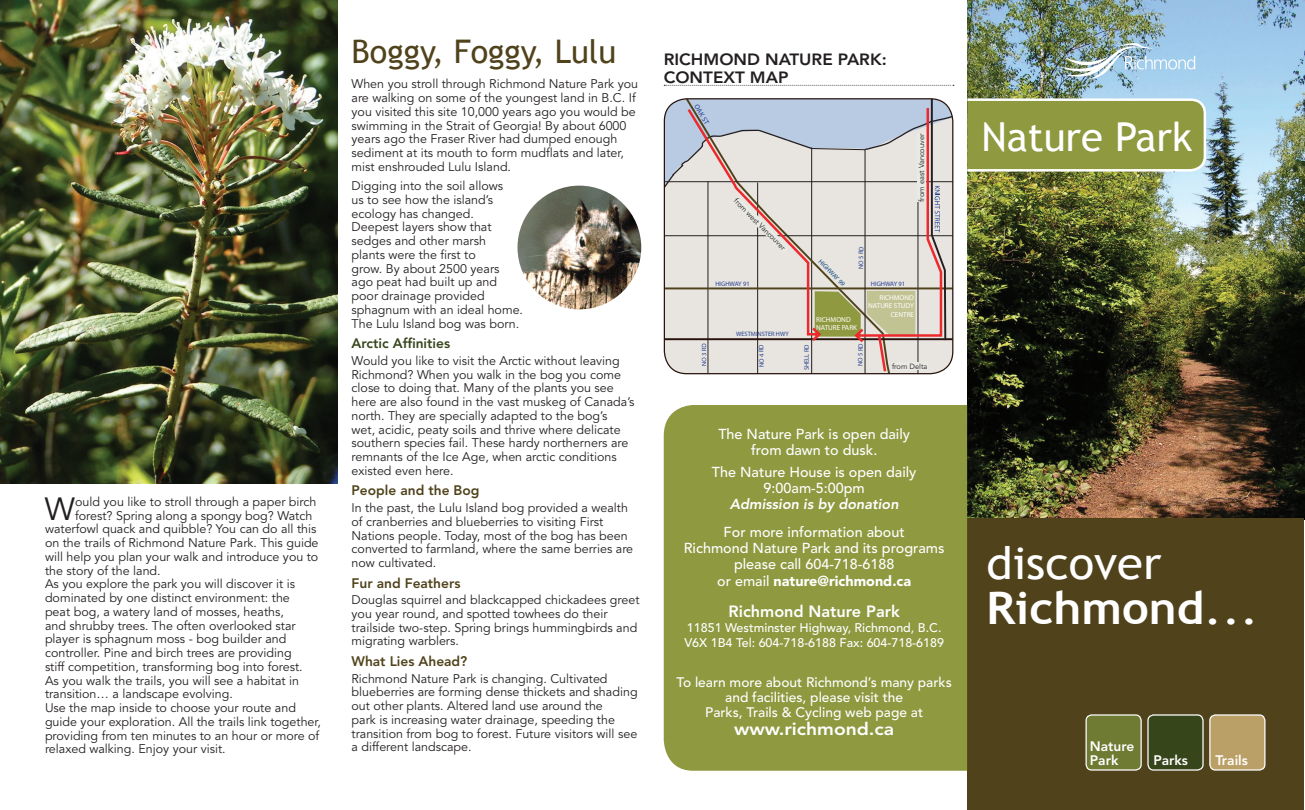
<style>
.page{position:relative;width:1305px;height:810px;background:#fff}
.page>*{position:absolute;margin:0;border:0;box-sizing:border-box;transform-origin:0 0}
.t1{font:45px/45px "Trebuchet MS";color:#fff;scale:1.05 1}
.t2{font:40px "Trebuchet MS";color:#fff}
.t3{font:32.5px "Trebuchet MS";color:#50431b}
.t4{font:31.88px "Avenir";color:#231f20}
.t5{font:800 17.5px "Avenir";color:#fff;scale:1.1 1}
.t6{font:800 16.25px/17.5px "Avenir";color:#231f20;scale:1.05 1}
.t7{font:800 16.25px "Avenir";color:#fff}
.t8{font:500 14.38px/16.2px "Avenir";color:#fff;text-align:center}
.t9{font:italic 800 14.38px "Avenir";color:#fff}
.t10{font:500 13.75px/15px "Avenir";color:#fff;text-align:center}
.t11{font:800 13.75px "Avenir";color:#50431b}
.t12{font:800 13.75px/13.8px "Avenir";color:#fff}
.t13{font:800 13.75px "Avenir";color:#37451b}
.t14{font:12.5px/13.8px "Avenir";color:#231f20}
.t15{font:500 12.5px/15px "Avenir";color:#fff}
.t16{font:7.5px "Avenir";color:#231f20}
.t17{font:7.12px/8.6px "Myriad";color:#fff}
.t18{font:7.12px "Myriad";color:#253f8e}
.t19{font:6.5px "Myriad";color:#253f8e}
.t20{font:6.5px "Myriad";color:#0d477d}
.t21{font:6.38px "Myriad";color:#253f8e}
.s1{font-weight:900}
.s2{font-weight:700}
</style>
<div class="page">
<img style="left:0;top:0;width:338px;height:484px">
<img style="left:968px;top:0;width:337px;height:520px">
<svg style="left:967px;top:97px;width:240px;height:76px;background:#95a050"></svg>
<div style="left:968px;top:518px;width:336px;height:292px;background:#50431b"></div>
<div style="left:1086px;top:715px;width:55px;height:55px;background:#6f7a33;border-radius:6px"></div>
<div style="left:1086px;top:714px;width:56px;height:57px;border:1px solid #fff;border-radius:6px"></div>
<div style="left:1210px;top:715px;width:55px;height:55px;background:#baa066;border-radius:6px"></div>
<div style="left:1209px;top:714px;width:57px;height:57px;border:1px solid #fff;border-radius:6px"></div>
<div style="left:1148px;top:715px;width:55px;height:55px;background:#37451b;border-radius:6px"></div>
<div style="left:1147px;top:714px;width:57px;height:57px;border:1px solid #fff;border-radius:6px"></div>
<img style="left:518px;top:186px;width:123px;height:123px;border-radius:62px">
<img style="left:1060px;top:43px;width:135px;height:36px">
<div style="left:664px;top:405px;width:303px;height:366px;background:#8e9940"></div>
<svg style="left:664px;top:85px;width:290px;height:1px"></svg>
<svg style="left:664px;top:99px;width:289px;height:275px;background:#d2cecb"></svg>
<div style="left:892px;top:362px;width:35px;height:7px;background:#eaeae5"></div>
<h3 class="t4" style="left:45px;top:490px;width:32px">W</h3>
<p class="t14" style="left:75px;top:495px;width:243px">ould you like to stroll through a paper birch</p>
<p class="t14" style="left:75px;top:509px;width:239px">forest? Spring along a spongy bog? Watch</p>
<p class="t14" style="left:45px;top:522px;width:273px">waterfowl quack and quibble? You can do all this</p>
<p class="t14" style="left:45px;top:536px;width:275px">on the trails of Richmond Nature Park. This guide</p>
<p class="t14" style="left:45px;top:550px;width:275px">will help you plan your walk and introduce you to</p>
<p class="t14" style="left:45px;top:564px;width:117px">the story of the land.</p>
<p class="t14" style="left:45px;top:577px;width:252px">As you explore the park you will discover it is</p>
<p class="t14" style="left:45px;top:591px;width:246px">dominated by one distinct environment: the</p>
<p class="t14" style="left:45px;top:605px;width:240px">peat bog, a watery land of mosses, heaths,</p>
<p class="t14" style="left:45px;top:619px;width:252px">and shrubby trees. The often overlooked star</p>
<p class="t14" style="left:45px;top:632px;width:243px">player is sphagnum moss - bog builder and</p>
<p class="t14" style="left:45px;top:646px;width:248px">controller. Pine and birch trees are providing</p>
<p class="t14" style="left:45px;top:660px;width:259px">stiff competition, transforming bog into forest.</p>
<p class="t14" style="left:45px;top:674px;width:256px">As you walk the trails, you will see a habitat in</p>
<p class="t14" style="left:45px;top:687px;width:189px">transition… a landscape evolving.</p>
<p class="t14" style="left:45px;top:701px;width:252px">Use the map inside to choose your route and</p>
<p class="t14" style="left:45px;top:715px;width:278px">guide your exploration. All the trails link together,</p>
<p class="t14" style="left:45px;top:729px;width:276px">providing from ten minutes to an hour or more of</p>
<p class="t14" style="left:45px;top:742px;width:182px">relaxed walking. Enjoy your visit.</p>
<h3 class="t3" style="left:352px;top:33px;width:266px">Boggy, Foggy, Lulu</h3>
<p class="t14" style="left:352px;top:77px;width:288px">When you stroll through Richmond Nature Park you are walking on some of the youngest land in B.C. If you visited this site 10,000 years ago you would be swimming in the Strait of Georgia! By about 6000 years ago the Fraser River had dumped enough sediment at its mouth to form mudflats and later, mist enshrouded Lulu Island.</p>
<p class="t14" style="left:352px;top:179px;width:173px">Digging into the soil allows<br>us to see how the island’s ecology has changed.<br>Deepest layers show that sedges and other marsh<br>plants were the first to<br>grow. By about 2500 years ago peat had built up and poor drainage provided sphagnum with an ideal home.<br>The Lulu Island bog was born.</p>
<p class="t13" style="left:352px;top:335px;width:100px">Arctic Affinities</p>
<p class="t14" style="left:352px;top:354px;width:284px">Would you like to visit the Arctic without leaving Richmond? When you walk in the bog you come close to doing that. Many of the plants you see here are also found in the vast muskeg of Canada’s north. They are specially adapted to the bog’s<br>wet, acidic, peaty soils and thrive where delicate southern species fail. These hardy northerners are remnants of the Ice Age, when arctic conditions existed even here.</p>
<p class="t11" style="left:352px;top:483px;width:130px">People and the Bog</p>
<p class="t14" style="left:352px;top:501px;width:283px">In the past, the Lulu Island bog provided a wealth of cranberries and blueberries to visiting First Nations people. Today, most of the bog has been converted to farmland, where the same berries are now cultivated.</p>
<p class="t11" style="left:352px;top:575px;width:110px">Fur and Feathers</p>
<p class="t14" style="left:352px;top:593px;width:290px">Douglas squirrel and blackcapped chickadees greet you year round, and spotted towhees do their trailside two-step. Spring brings hummingbirds and migrating warblers.</p>
<p class="t11" style="left:352px;top:653px;width:117px">What Lies Ahead?</p>
<p class="t14" style="left:352px;top:672px;width:288px">Richmond Nature Park is changing. Cultivated blueberries are forming dense thickets and shading out other plants. Altered land use around the<br>park is increasing water drainage, speeding the transition from bog to forest. Future visitors will see a different landscape.</p>
<h3 class="t6" style="left:664px;top:51px;width:214px">Richmon d Nature Park:<br>Context Map</h3>
<p class="t18" style="left:699px;top:103px;width:23px;rotate:59deg">OAK ST</p>
<p class="t16" style="left:738px;top:197px;width:71px;rotate:45deg">from west Vancouver</p>
<p class="t19" style="left:858px;top:269px;width:24px;rotate:-89deg">NO 5 RD</p>
<p class="t20" style="left:822px;top:258px;width:36px;rotate:45deg">HIGHWAY 99</p>
<p class="t19" style="left:715px;top:281px;width:36px">HIGHWAY 91</p>
<p class="t19" style="left:871px;top:281px;width:36px">HIGHWAY 91</p>
<p class="t16" style="left:917px;top:202px;width:70px;rotate:-90deg">from east Vancouver</p>
<p class="t21" style="left:736px;top:331px;width:54px">WESTMINSTER HWY</p>
<p class="t17" style="left:816px;top:315px;width:42px">RICHMOND<br>NATURE PARK</p>
<p class="t17" style="left:868px;top:293px;width:47px;text-align:right">RICHMOND<br>NATURE STUDY<br>CENTRE</p>
<p class="t19" style="left:758px;top:367px;width:24px;rotate:-91deg">NO 4 RD</p>
<p class="t19" style="left:803px;top:370px;width:28px;rotate:-90deg">SHELL RD</p>
<p class="t19" style="left:857px;top:366px;width:24px;rotate:-89deg">NO 5 RD</p>
<p class="t16" style="left:892px;top:362px;width:37px">from Delta</p>
<p class="t8" style="left:718px;top:426px;width:193px">The Nature Park is open daily from dawn to dusk.</p>
<p class="t8" style="left:712px;top:464px;width:206px">The Nature House is open daily<br>9:00am-5:00pm</p>
<p class="t9" style="left:730px;top:496px;width:170px">Admission is by donation</p>
<p class="t8" style="left:684px;top:524px;width:262px">For more information about<br>Richmond Nature Park and its programs please call 604-718-6188<br>or email <span class="s1">nature@richmond.ca</span></p>
<h3 class="t7" style="left:729px;top:602px;width:173px">Richmond Nature Park</h3>
<p class="t15" style="left:684px;top:621px;width:261px">11851 Westminster Highway, Richmond, B.C.<br>V6X 1B4 Tel: 604-718-6188 Fax: 604-718-6189</p>
<p class="t10" style="left:677px;top:675px;width:277px">To learn more about Richmond’s many parks and facilities, please visit the<br>Parks, Trails &amp; Cycling web page at</p>
<h3 class="t5" style="left:734px;top:718px;width:147px">www.richmond.ca</h3>
<h2 class="t2" style="left:981px;top:113px;width:212px">Nature Park</h2>
<h1 class="t1" style="left:986px;top:542px;width:261px">discover<br><span class="s2">Richmond</span>...</h1>
<p class="t12" style="left:1090px;top:740px;width:46px">Nature<br>Park</p>
<p class="t12" style="left:1153px;top:754px;width:36px">Parks</p>
<p class="t12" style="left:1215px;top:754px;width:34px">Trails</p>
</div>
